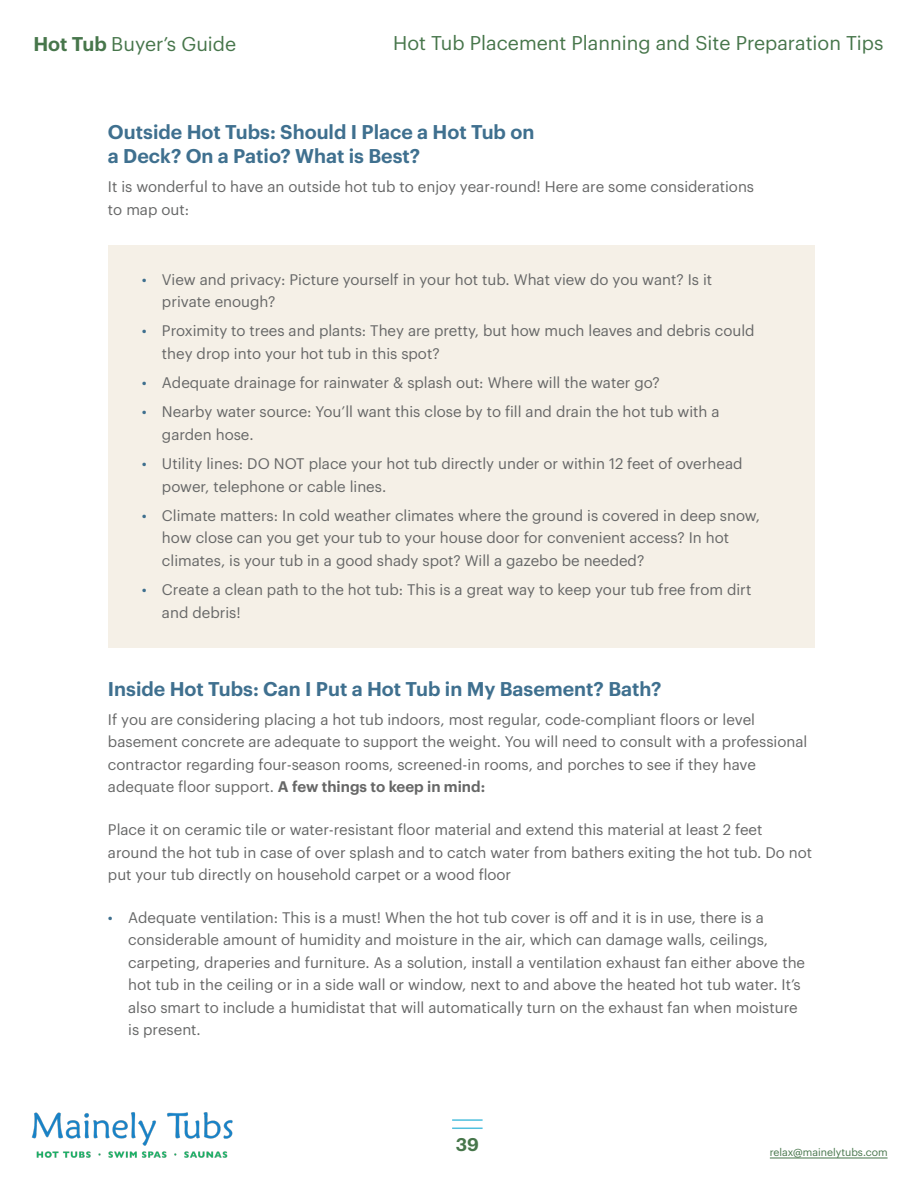
<style>
.page{position:relative;width:918px;height:1188px;background:#fff}
.page>*{position:absolute;margin:0;border:0;box-sizing:border-box;transform-origin:0 0}
.t1{font:600 19.5px/24px "Graphik";color:#3f708f}
.t2{font:19.5px "Graphik";color:#47764b}
.t3{font:600 18px "Graphik";color:#47764b}
.t4{font:15px/22.5px "Graphik";color:#666767}
.t5{font:10.5px "Graphik";color:#47764b}
.s1{font-weight:600}
.s2{color:#3e6f8e}
</style>
<div class="page">
<hr style="left:452px;top:1119px;width:31px;height:2px;background:#4fc0de">
<hr style="left:452px;top:1128px;width:31px;height:1px;background:#4fc0de">
<hr style="left:770px;top:1158px;width:118px;height:1px;background:#47764b">
<img style="left:31px;top:1112px;width:202px;height:46px">
<div style="left:108px;top:245px;width:706px;height:92px;background:#f5f0e7"></div>
<div style="left:108px;top:297px;width:706px;height:92px;background:#f5f0e7"></div>
<div style="left:108px;top:378px;width:706px;height:92px;background:#f5f0e7"></div>
<div style="left:108px;top:430px;width:706px;height:91px;background:#f5f0e7"></div>
<div style="left:108px;top:482px;width:706px;height:114px;background:#f5f0e7"></div>
<div style="left:108px;top:556px;width:706px;height:91px;background:#f5f0e7"></div>
<h1 class="t2" style="left:33px;top:29px;width:204px"><span class="s1">Hot Tub</span> Buyer’s Guide</h1>
<h1 class="t2" style="left:393px;top:29px;width:492px">Hot Tub Placement Planning and Site Preparation Tips</h1>
<h1 class="t1" style="left:108px;top:118px;width:428px">Outside Hot Tubs: Should I Place a Hot Tub on a Deck? On a Patio? What is Best?</h1>
<p class="t4" style="left:108px;top:174px;width:648px">It is wonderful to have an outside hot tub to enjoy year-round! Here are some considerations to map out:</p>
<p class="t4" style="left:162px;top:267px;width:552px;text-indent:-20px"><span class="s2">•</span> View and privacy: Picture yourself in your hot tub. What view do you want? Is it private enough?</p>
<p class="t4" style="left:162px;top:318px;width:594px;text-indent:-20px"><span class="s2">•</span> Proximity to trees and plants: They are pretty, but how much leaves and debris could they drop into your hot tub in this spot?</p>
<p class="t4" style="left:142px;top:370px;width:520px"><span class="s2">•</span> Adequate drainage for rainwater &amp; splash out: Where will the water go?</p>
<p class="t4" style="left:162px;top:399px;width:559px;text-indent:-20px"><span class="s2">•</span> Nearby water source: You’ll want this close by to fill and drain the hot tub with a garden hose.</p>
<p class="t4" style="left:162px;top:451px;width:582px;text-indent:-20px"><span class="s2">•</span> Utility lines: DO NOT place your hot tub directly under or within 12 feet of overhead power, telephone or cable lines.</p>
<p class="t4" style="left:162px;top:503px;width:600px;text-indent:-20px"><span class="s2">•</span> Climate matters: In cold weather climates where the ground is covered in deep snow, how close can you get your tub to your house door for convenient access? In hot climates, is your tub in a good shady spot? Will a gazebo be needed?</p>
<p class="t4" style="left:162px;top:577px;width:591px;text-indent:-20px"><span class="s2">•</span> Create a clean path to the hot tub: This is a great way to keep your tub free from dirt and debris!</p>
<h1 class="t1" style="left:108px;top:675px;width:555px">Inside Hot Tubs: Can I Put a Hot Tub in My Basement? Bath?</h1>
<p class="t4" style="left:108px;top:707px;width:701px">If you are considering placing a hot tub indoors, most regular, code-compliant floors or level basement concrete are adequate to support the weight. You will need to consult with a professional contractor regarding four-season rooms, screened-in rooms, and porches to see if they have adequate floor support. <span class="s1">A few things to keep in mind:</span></p>
<p class="t4" style="left:108px;top:817px;width:706px">Place it on ceramic tile or water-resistant floor material and extend this material at least 2 feet around the hot tub in case of over splash and to catch water from bathers exiting the hot tub. Do not put your tub directly on household carpet or a wood floor</p>
<p class="t4" style="left:128px;top:905px;width:678px;text-indent:-20px"><span class="s2">•</span> Adequate ventilation: This is a must! When the hot tub cover is off and it is in use, there is a considerable amount of humidity and moisture in the air, which can damage walls, ceilings, carpeting, draperies and furniture. As a solution, install a ventilation exhaust fan either above the hot tub in the ceiling or in a side wall or window, next to and above the heated hot tub water. It’s also smart to include a humidistat that will automatically turn on the exhaust fan when moisture is present.</p>
<p class="t3" style="left:456px;top:1130px;width:25px">39</p>
<p class="t5" style="left:770px;top:1144px;width:119px">relax@mainelytubs.com</p>
</div>
